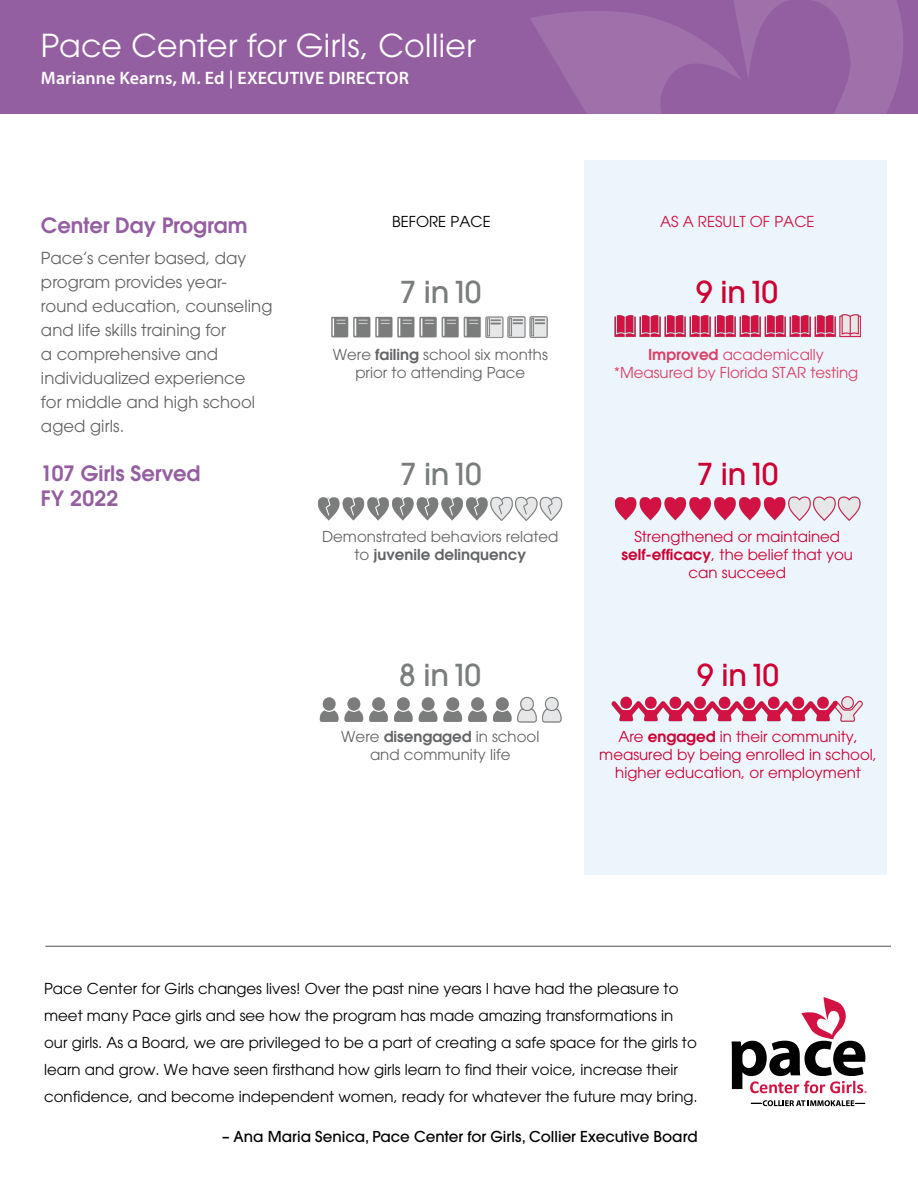
<style>
.page{position:relative;width:918px;height:1188px;background:#fff}
.page>*{position:absolute;margin:0;border:0;box-sizing:border-box;transform-origin:0 0}
.t1{font:31.5px "Avant Garde";letter-spacing:.01em;color:#fff}
.t2{font:500 30px "Avant Garde";letter-spacing:-.01em;color:#c03}
.t3{font:500 30px "Avant Garde";letter-spacing:-.01em;color:#7a7d7d}
.t4{font:600 21px/25.2px "Avant Garde";color:#945ea1}
.t5{font:600 18px "Myriad Pro";letter-spacing:.005em;color:#fff}
.t6{font:16.5px/24px "Avant Garde";letter-spacing:.005em;color:#636466}
.t7{font:15px/27px "Avant Garde";color:#000}
.t8{font:15px/18px "Avant Garde";color:#c03;text-align:center}
.t9{font:15px/18px "Avant Garde";color:#636466;text-align:center}
.t10{font:500 15px "Avant Garde";color:#000}
.t11{font:15px/18px "Avant Garde";color:#d94066;text-align:center}
.t12{font:15px "Avant Garde";color:#d11242}
.s1{font-weight:600}
</style>
<div class="page">
<div style="left:0;top:0;width:918px;height:114px;background:#945fa0"></div>
<svg style="left:530px;top:0;width:373px;height:114px"></svg>
<svg style="left:732px;top:997px;width:135px;height:96px"></svg>
<svg style="left:751px;top:1100px;width:114px;height:6px"></svg>
<hr style="left:45px;top:946px;width:846px;height:1px;background:#636466">
<div style="left:585px;top:160px;width:302px;height:715px;background:#edf5fc"></div>
<img style="left:331px;top:316px;width:217px;height:22px">
<img style="left:317px;top:497px;width:246px;height:24px">
<img style="left:319px;top:696px;width:243px;height:27px">
<img style="left:614px;top:314px;width:247px;height:24px">
<img style="left:615px;top:497px;width:246px;height:24px">
<img style="left:611px;top:696px;width:252px;height:26px">
<h1 class="t1" style="left:41px;top:27px;width:436px">Pace Center for Girls, Collier</h1>
<p class="t5" style="left:41px;top:67px;width:369px">Marianne Kearns, M. Ed | EXECUTIVE DIRECTOR</p>
<p class="t12" style="left:660px;top:213px;width:156px">AS A RESULT OF PACE</p>
<h3 class="t4" style="left:41px;top:212px;width:208px">Center Day Program</h3>
<p class="t7" style="left:392px;top:208px;width:100px">BEFORE PACE</p>
<p class="t6" style="left:41px;top:246px;width:233px">Pace’s center based, day program provides year&shy;round education, counseling and life skills training for<br>a comprehensive and individualized experience<br>for middle and high school aged girls.</p>
<h3 class="t4" style="left:41px;top:460px;width:161px">107 Girls Served<br>FY 2022</h3>
<h2 class="t3" style="left:400px;top:274px;width:83px">7 in10</h2>
<h2 class="t2" style="left:696px;top:274px;width:83px">9 in10</h2>
<p class="t9" style="left:333px;top:345px;width:217px">Were <span class="s1">failing</span> school six months prior to attending Pace</p>
<p class="t11" style="left:614px;top:345px;width:246px"><span class="s1">Improved</span> academically *Measured by Florida STAR testing</p>
<h2 class="t3" style="left:400px;top:456px;width:83px">7 in10</h2>
<h2 class="t2" style="left:697px;top:456px;width:83px">7 in10</h2>
<p class="t9" style="left:322px;top:528px;width:238px">Demonstrated behaviors related to <span class="s1">juvenile delinquency</span></p>
<h2 class="t3" style="left:399px;top:657px;width:83px">8 in10</h2>
<p class="t8" style="left:622px;top:528px;width:233px">Strengthened or maintained <span class="s1">self-efficacy</span>, the belief that you can succeed</p>
<h2 class="t2" style="left:697px;top:657px;width:83px">9 in10</h2>
<p class="t9" style="left:341px;top:728px;width:200px">Were <span class="s1">disengaged</span> in school and community life</p>
<p class="t8" style="left:599px;top:728px;width:279px">Are <span class="s1">engaged</span> in their community, measured by being enrolled in school, higher education, or employment</p>
<p class="t7" style="left:44px;top:975px;width:655px">Pace Center for Girls changes lives! Over the past nine years I have had the pleasure to meet many Pace girls and see how the program has made amazing transformations in our girls. As a Board, we are privileged to be a part of creating a safe space for the girls to learn and grow. We have seen firsthand how girls learn to find their voice, increase their confidence, and become independent women, ready for whatever the future may bring.</p>
<p class="t10" style="left:222px;top:1128px;width:477px">– Ana Maria Senica, Pace Center for Girls, Collier Executive Board</p>
</div>
